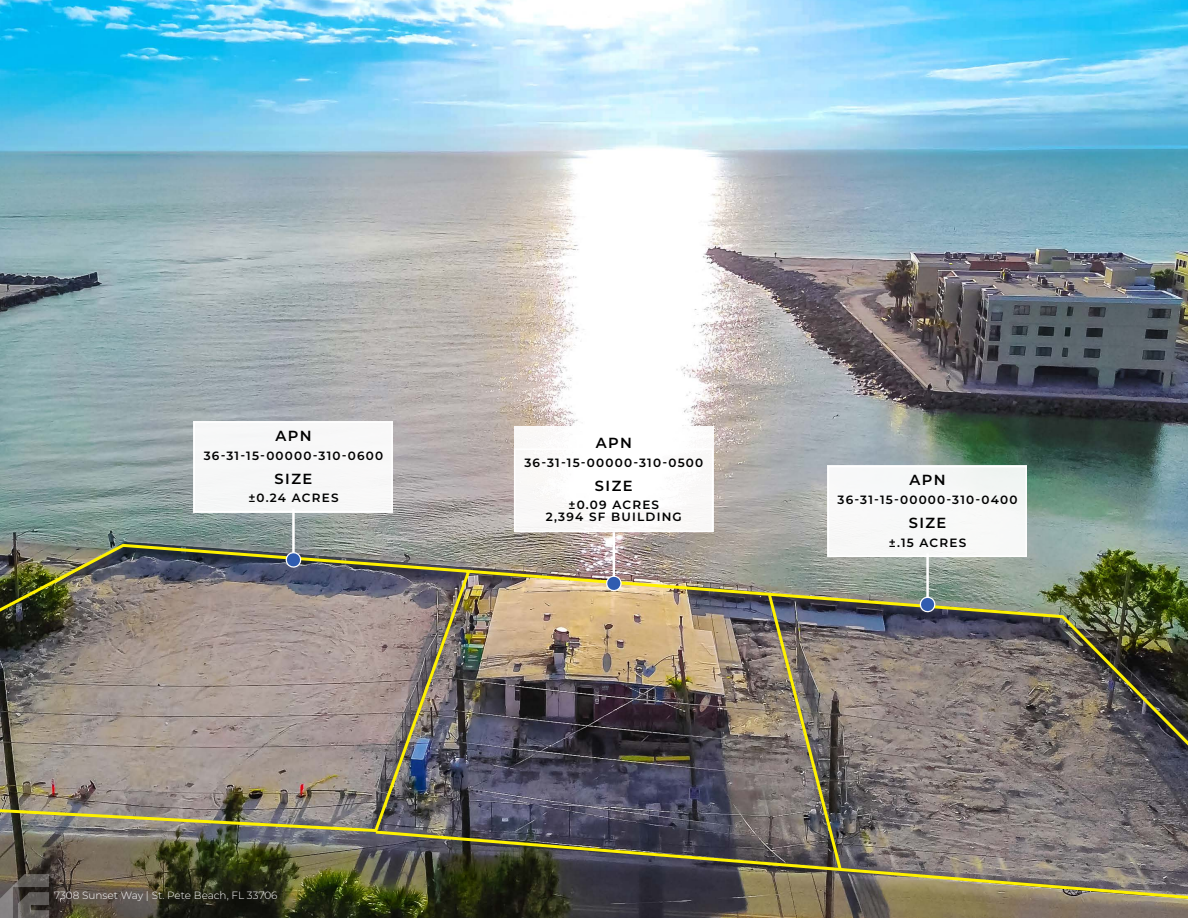
<style>
.page{position:relative;width:1188px;height:918px;background:#fff}
.page>*{position:absolute;margin:0;border:0;box-sizing:border-box;transform-origin:0 0}
.t1{font:600 14.55px "Montserrat";letter-spacing:.1em;color:#000}
.t2{font:600 12px/12px "Montserrat";letter-spacing:.1em;color:#000;text-align:center}
.t3{font:300 10.5px "Montserrat";color:#fff}
</style>
<div class="page">
<img style="left:0;top:0;width:1188px;height:918px">
<div style="left:193px;top:421px;width:200px;height:92px;background:#f7f7f8"></div>
<img style="left:0;top:541px;width:473px;height:293px">
<img style="left:373px;top:568px;width:815px;height:337px">
<img style="left:766px;top:591px;width:78px;height:282px">
<hr style="left:292px;top:509px;width:3px;height:47px;background:#fff">
<svg style="left:284px;top:552px;width:19px;height:17px"></svg>
<div style="left:514px;top:427px;width:199px;height:105px;background:#fff"></div>
<hr style="left:613px;top:532px;width:2px;height:47px;background:#fff">
<svg style="left:605px;top:575px;width:18px;height:18px"></svg>
<div style="left:827px;top:466px;width:200px;height:91px;background:#f7f8f8"></div>
<hr style="left:926px;top:553px;width:3px;height:47px;background:#fff">
<svg style="left:918px;top:596px;width:19px;height:18px"></svg>
<svg style="left:0;top:874px;width:54px;height:44px;background:#5c5753"></svg>
<p class="t1" style="left:275px;top:425px;width:38px">APN</p>
<p class="t2" style="left:204px;top:449px;width:181px">36-31-15-00000-310-0600</p>
<p class="t1" style="left:275px;top:468px;width:39px">SIZE</p>
<p class="t2" style="left:248px;top:492px;width:92px">±0.24 ACRES</p>
<p class="t3" style="left:54px;top:888px;width:225px">7308 Sunset Way | St. Pete Beach, FL 33706</p>
<p class="t1" style="left:596px;top:432px;width:38px">APN</p>
<p class="t2" style="left:524px;top:456px;width:180px">36-31-15-00000-310-0500</p>
<p class="t1" style="left:595px;top:475px;width:39px">SIZE</p>
<p class="t2" style="left:546px;top:499px;width:138px">±0.09 ACRES<br>2,394 SF BUILDING</p>
<p class="t1" style="left:910px;top:470px;width:38px">APN</p>
<p class="t2" style="left:838px;top:493px;width:181px">36-31-15-00000-310-0400</p>
<p class="t1" style="left:909px;top:513px;width:39px">SIZE</p>
<p class="t2" style="left:889px;top:536px;width:79px">±.15 ACRES</p>
</div>
